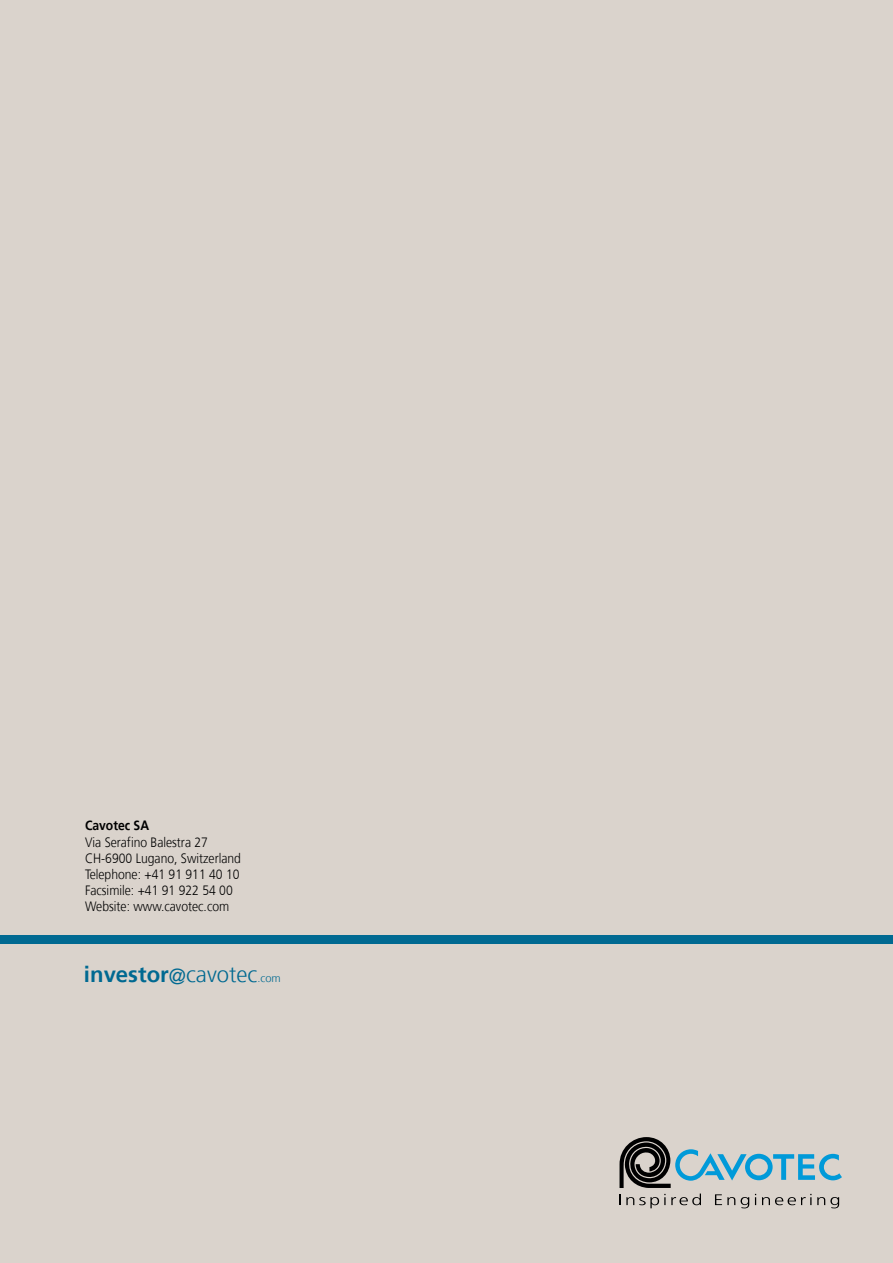
<style>
.page{position:relative;width:893px;height:1263px;background:#dad3cc}
.page>*{position:absolute;margin:0;border:0;box-sizing:border-box;transform-origin:0 0}
.t1{font:700 22.2px "Frutiger 65";color:#006991}
.t2{font:300 13.5px/16.2px "Frutiger";color:#000;scale:.9 1}
.t3{font:700 13.5px "Frutiger 65";color:#000;scale:.9 1}
.s1{font-family:"Frutiger";font-weight:300;font-size:21.6px}
.s2{font-family:"Frutiger";font-weight:300}
.s3{font-family:"Frutiger";font-weight:300;font-size:11.1px}
</style>
<div class="page">
<svg style="left:619px;top:1137px;width:223px;height:71px"></svg>
<div style="left:0;top:935px;width:893px;height:9px;background:#006991"></div>
<p class="t3" style="left:85px;top:818px;width:73px">Cavotec SA</p>
<p class="t2" style="left:85px;top:834px;width:175px">Via Serafino Balestra 27<br>CH-6900 Lugano, Switzerland<br>Telephone: +41 91 911 40 10<br>Facsimile: +41 91 922 54 00<br>Website: www.cavotec.com</p>
<h1 class="t1" style="left:84px;top:961px;width:198px">investor<span class="s1">@</span><span class="s2">cavotec</span><span class="s3">.com</span></h1>
</div>
